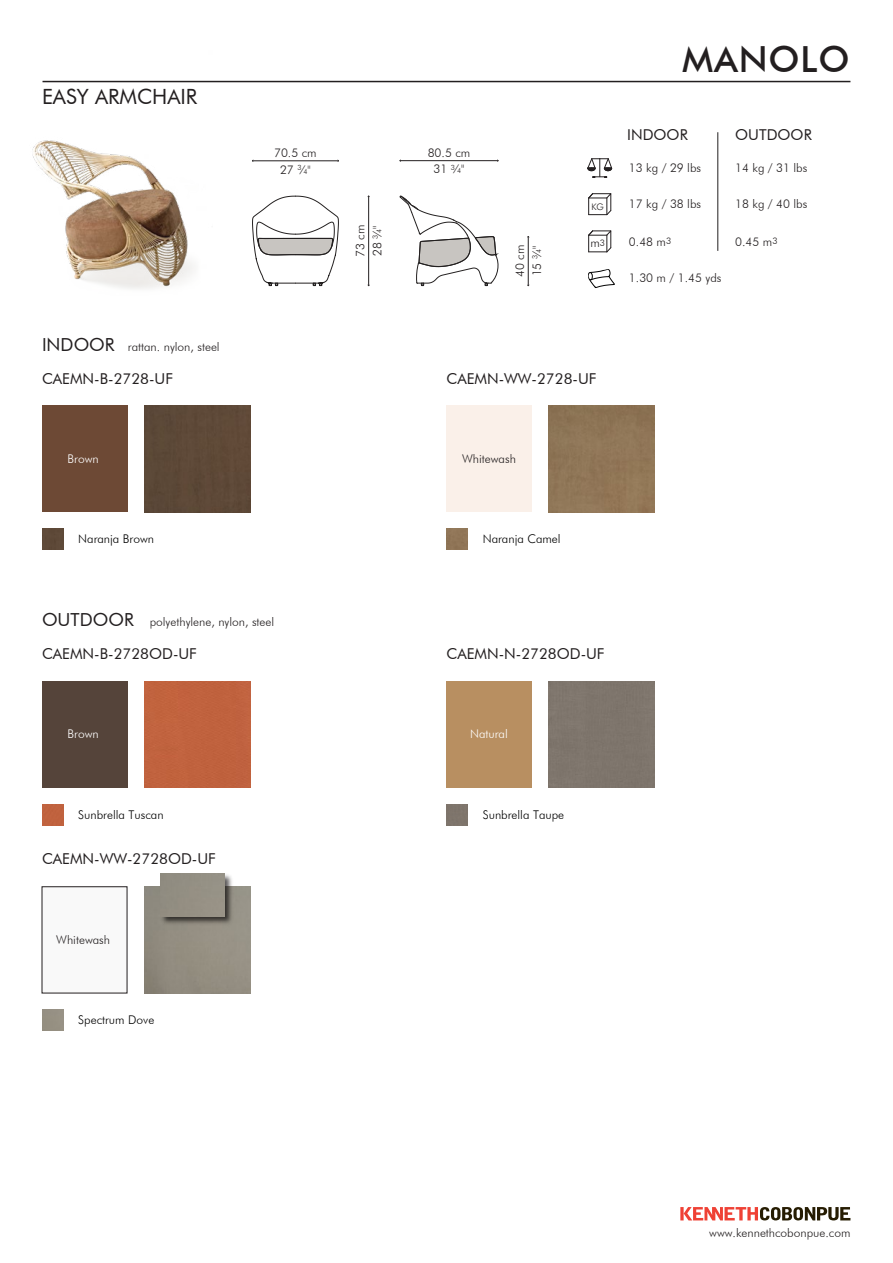
<style>
.page{position:relative;width:893px;height:1263px;background:#fff}
.page>*{position:absolute;margin:0;border:0;box-sizing:border-box;transform-origin:0 0}
.t1{font:500 36px "Futura BT";letter-spacing:.025em;color:#231f20}
.t2{font:21px "Futura BT";color:#231f20}
.t3{font:15px "Futura BT";color:#231f20}
.t4{font:300 12px/17px "Futura BT";color:#231f20;text-align:center}
.t5{font:300 12px "Futura BT";color:#000}
.t6{font:300 12px "Futura BT";color:#fff}
.t7{font:300 9px "Futura BT";color:#231f20}
.s1{font-size:7.2px}
.s2{font-weight:400;font-size:18px}
.s3{font-size:9px}
</style>
<div class="page">
<img style="left:32px;top:80px;width:180px;height:209px">
<hr style="left:43px;top:81px;width:807px;height:1px;background:#231f20">
<svg style="left:587px;top:158px;width:25px;height:20px"></svg>
<svg style="left:588px;top:193px;width:24px;height:22px"></svg>
<svg style="left:588px;top:230px;width:24px;height:23px"></svg>
<hr style="left:717px;top:132px;width:1px;height:119px;background:#231f20">
<svg style="left:588px;top:269px;width:27px;height:19px"></svg>
<div style="left:42px;top:406px;width:85px;height:106px;background:#6d4935"></div>
<img style="left:42px;top:529px;width:21px;height:21px">
<div style="left:144px;top:406px;width:106px;height:106px;background:#5d4937"></div>
<div style="left:42px;top:681px;width:85px;height:106px;background:#55443a"></div>
<img style="left:42px;top:804px;width:21px;height:21px">
<div style="left:144px;top:681px;width:106px;height:106px;background:#c0623e"></div>
<div style="left:42px;top:886px;width:85px;height:107px;background:#f9f9f9"></div>
<img style="left:144px;top:873px;width:107px;height:109px">
<div style="left:161px;top:874px;width:64px;height:42px;background:#958f83"></div>
<svg style="left:680px;top:1207px;width:170px;height:13px"></svg>
<div style="left:446px;top:406px;width:85px;height:106px;background:#faf0e9"></div>
<img style="left:446px;top:529px;width:22px;height:21px">
<div style="left:549px;top:406px;width:106px;height:106px;background:#907657"></div>
<div style="left:446px;top:681px;width:85px;height:106px;background:#b88f61"></div>
<img style="left:446px;top:804px;width:22px;height:21px">
<div style="left:549px;top:681px;width:106px;height:106px;background:#7e756c"></div>
<hr style="left:252px;top:160px;width:86px;height:1px;background:#231f20">
<hr style="left:528px;top:237px;width:1px;height:49px;background:#231f20">
<hr style="left:400px;top:160px;width:98px;height:1px;background:#231f20">
<hr style="left:368px;top:196px;width:1px;height:90px;background:#231f20">
<svg style="left:252px;top:196px;width:87px;height:90px"></svg>
<svg style="left:399px;top:196px;width:100px;height:90px"></svg>
<h2 class="t2" style="left:42px;top:84px;width:157px">EASY ARMCHAIR</h2>
<p class="t4" style="left:274px;top:144px;width:44px">70.5 cm<br>27 <sup>3</sup>⁄<span class="s1">4</span>"</p>
<p class="t4" style="left:42px;top:338px;width:179px"><span class="s2">INDOOR</span> rattan. nylon, steel</p>
<p class="t3" style="left:42px;top:369px;width:132px">CAEMN-B-2728-UF</p>
<p class="t6" style="left:68px;top:451px;width:33px">Brown</p>
<p class="t5" style="left:78px;top:531px;width:77px">Naranja Brown</p>
<p class="t4" style="left:42px;top:614px;width:234px"><span class="s2">OUTDOOR</span> polyethylene, nylon, steel</p>
<p class="t3" style="left:42px;top:644px;width:156px">CAEMN-B-2728OD-UF</p>
<p class="t6" style="left:68px;top:727px;width:33px">Brown</p>
<p class="t5" style="left:78px;top:807px;width:87px">Sunbrella Tuscan</p>
<p class="t3" style="left:42px;top:850px;width:175px">CAEMN-WW-2728OD-UF</p>
<p class="t4" style="left:56px;top:931px;width:55px">Whitewash</p>
<p class="t5" style="left:78px;top:1012px;width:78px">Spectrum Dove</p>
<p class="t4" style="left:352px;top:257px;width:34px;text-align:left;rotate:-90deg">73 cm<br>28 <sup>3</sup>⁄<span class="s1">4</span>"</p>
<p class="t4" style="left:428px;top:144px;width:44px">80.5 cm<br>31 <sup>3</sup>⁄<span class="s1">4</span>"</p>
<p class="t4" style="left:511px;top:277px;width:34px;text-align:left;rotate:-90deg">40 cm<br>15 <sup>3</sup>⁄<span class="s1">4</span>"</p>
<p class="t7" style="left:591px;top:201px;width:14px">KG</p>
<p class="t4" style="left:590px;top:234px;width:16px">m<span class="s3">3</span></p>
<h1 class="t1" style="left:682px;top:37px;width:169px">MANOLO</h1>
<p class="t3" style="left:627px;top:125px;width:62px">INDOOR</p>
<p class="t3" style="left:735px;top:125px;width:78px">OUTDOOR</p>
<p class="t4" style="left:629px;top:159px;width:74px">13 kg / 29 lbs</p>
<p class="t4" style="left:629px;top:195px;width:74px">17 kg / 38 lbs</p>
<p class="t4" style="left:629px;top:233px;width:44px">0.48 m<sup>3</sup></p>
<p class="t4" style="left:735px;top:159px;width:74px">14 kg / 31 lbs</p>
<p class="t4" style="left:735px;top:195px;width:74px">18 kg / 40 lbs</p>
<p class="t4" style="left:735px;top:233px;width:44px">0.45 m<sup>3</sup></p>
<p class="t4" style="left:629px;top:270px;width:94px">1.30 m / 1.45 yds</p>
<p class="t3" style="left:446px;top:369px;width:151px">CAEMN-WW-2728-UF</p>
<p class="t4" style="left:462px;top:450px;width:55px">Whitewash</p>
<p class="t5" style="left:483px;top:531px;width:79px">Naranja Camel</p>
<p class="t3" style="left:446px;top:644px;width:160px">CAEMN-N-2728OD-UF</p>
<p class="t6" style="left:470px;top:727px;width:39px">Natural</p>
<p class="t5" style="left:483px;top:807px;width:83px">Sunbrella Taupe</p>
<p class="t4" style="left:709px;top:1224px;width:143px">www.kennethcobonpue.com</p>
</div>
